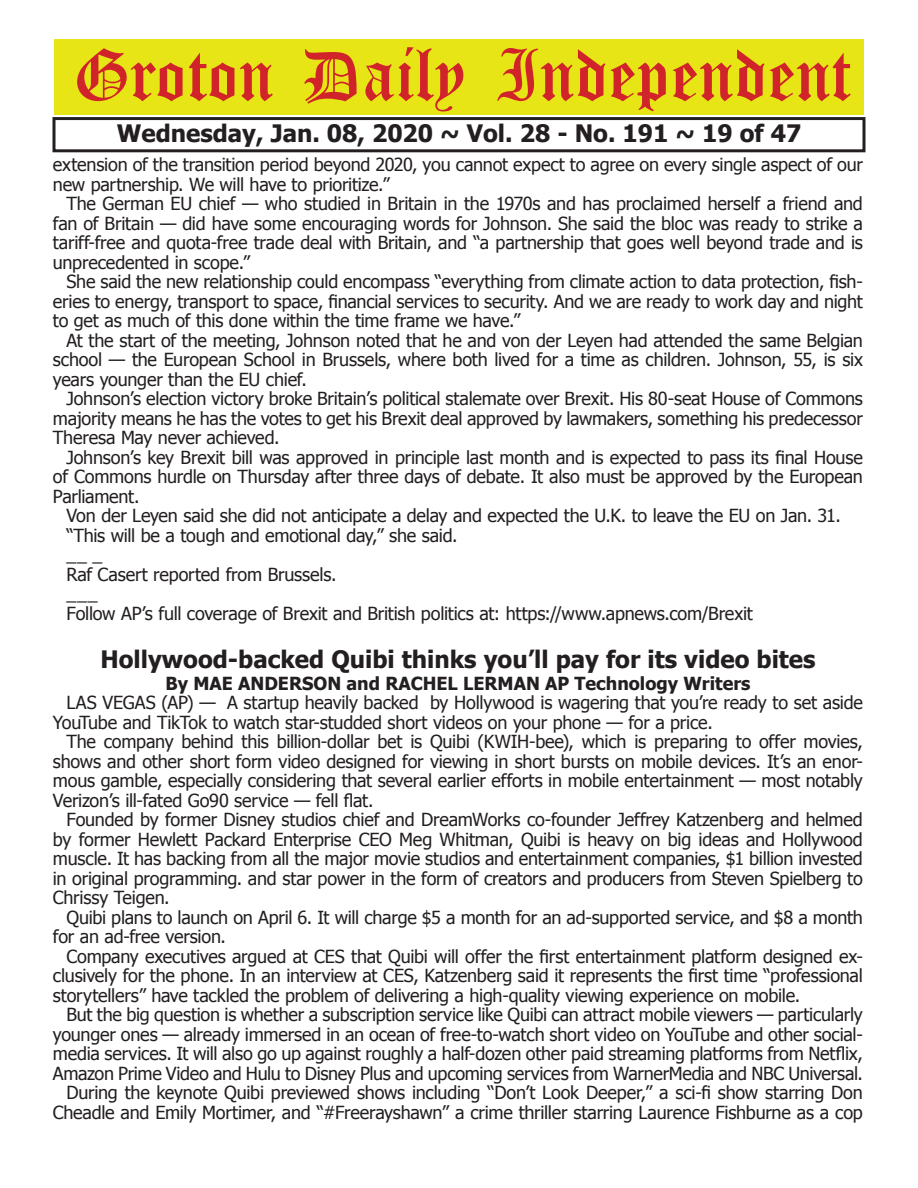
<style>
.page{position:relative;width:918px;height:1188px;background:#fff}
.page>*{position:absolute;margin:0;border:0;box-sizing:border-box;transform-origin:0 0}
.t1{font:54px "Old English Five";color:#d1232a}
.t2{font:700 24px "Tahoma";color:#231f20}
.t3{font:18px/19.5px "Tahoma";letter-spacing:-.01em;color:#231f20;text-align:justify}
.t4{font:700 18px "Tahoma";color:#231f20}
</style>
<div class="page">
<div style="left:52px;top:117px;width:814px;height:35px;border:3px solid #231f20"></div>
<div style="left:54px;top:40px;width:810px;height:75px;background:#e7e515"></div>
<h1 class="t1" style="left:73px;top:50px;width:779px">Groton Daily Independent</h1>
<h2 class="t2" style="left:117px;top:116px;width:686px">Wednesday, Jan. 08, 2020 ~ Vol. 28 - No. 191 ~ 19 of 47</h2>
<p class="t3" style="left:53px;top:154px;width:811px">extension of the transition period beyond 2020, you cannot expect to agree on every single aspect of our new partnership. We will have to prioritize.”</p>
<p class="t3" style="left:53px;top:193px;width:812px;text-indent:14px">The German EU chief — who studied in Britain in the 1970s and has proclaimed herself a friend and fan of Britain — did have some encouraging words for Johnson. She said the bloc was ready to strike a tariff-free and quota-free trade deal with Britain, and “a partnership that goes well beyond trade and is unprecedented in scope.”</p>
<p class="t3" style="left:53px;top:271px;width:812px;text-indent:14px">She said the new relationship could encompass “everything from climate action to data protection, fish&shy;eries to energy, transport to space, financial services to security. And we are ready to work day and night to get as much of this done within the time frame we have.”</p>
<p class="t3" style="left:53px;top:330px;width:812px;text-indent:14px">At the start of the meeting, Johnson noted that he and von der Leyen had attended the same Belgian school — the European School in Brussels, where both lived for a time as children. Johnson, 55, is six years younger than the EU chief.</p>
<p class="t3" style="left:53px;top:388px;width:811px;text-indent:14px">Johnson’s election victory broke Britain’s political stalemate over Brexit. His 80-seat House of Commons majority means he has the votes to get his Brexit deal approved by lawmakers, something his predecessor Theresa May never achieved.</p>
<p class="t3" style="left:53px;top:447px;width:812px;text-indent:14px">Johnson’s key Brexit bill was approved in principle last month and is expected to pass its final House of Commons hurdle on Thursday after three days of debate. It also must be approved by the European Parliament.</p>
<p class="t3" style="left:66px;top:505px;width:776px;text-align:left">Von der Leyen said she did not anticipate a delay and expected the U.K. to leave the EU on Jan. 31. “This will be a tough and emotional day,” she said.<br>__ _<br>Raf Casert reported from Brussels.<br>___<br>Follow AP’s full coverage of Brexit and British politics at: https://www.apnews.com/Brexit</p>
<h2 class="t2" style="left:100px;top:643px;width:717px">Hollywood-backed Quibi thinks you’ll pay for its video bites</h2>
<p class="t4" style="left:165px;top:671px;width:587px">By MAE ANDERSON and RACHEL LERMAN AP Technology Writers</p>
<p class="t3" style="left:53px;top:692px;width:812px;text-indent:14px">LAS VEGAS (AP) — A startup heavily backed by Hollywood is wagering that you’re ready to set aside<br>YouTube and TikTok to watch star-studded short videos on your phone — for a price.</p>
<p class="t3" style="left:53px;top:731px;width:812px;text-indent:14px">The company behind this billion-dollar bet is Quibi (KWIH-bee), which is preparing to offer movies, shows and other short form video designed for viewing in short bursts on mobile devices. It’s an enor&shy;mous gamble, especially considering that several earlier efforts in mobile entertainment — most notably Verizon’s ill-fated Go90 service — fell flat.</p>
<p class="t3" style="left:53px;top:809px;width:812px;text-indent:14px">Founded by former Disney studios chief and DreamWorks co-founder Jeffrey Katzenberg and helmed by former Hewlett Packard Enterprise CEO Meg Whitman, Quibi is heavy on big ideas and Hollywood muscle. It has backing from all the major movie studios and entertainment companies, $1 billion invested in original programming. and star power in the form of creators and producers from Steven Spielberg to Chrissy Teigen.</p>
<p class="t3" style="left:53px;top:907px;width:812px;text-indent:14px">Quibi plans to launch on April 6. It will charge $5 a month for an ad-supported service, and $8 a month for an ad-free version.</p>
<p class="t3" style="left:53px;top:946px;width:811px;text-indent:14px">Company executives argued at CES that Quibi will offer the first entertainment platform designed ex&shy;clusively for the phone. In an interview at CES, Katzenberg said it represents the first time “professional storytellers” have tackled the problem of delivering a high-quality viewing experience on mobile.</p>
<p class="t3" style="left:53px;top:1004px;width:812px;text-align:right">But the big question is whether a subscription service like Quibi can attract mobile viewers — particularly younger ones — already immersed in an ocean of free-to-watch short video on YouTube and other social&shy;media services. It will also go up against roughly a half-dozen other paid streaming platforms from Netflix, Amazon Prime Video and Hulu to Disney Plus and upcoming services from WarnerMedia and NBC Universal.<br>During the keynote Quibi previewed shows including “Don’t Look Deeper,” a sci-fi show starring Don Cheadle and Emily Mortimer, and “#Freerayshawn” a crime thriller starring Laurence Fishburne as a cop</p>
</div>
